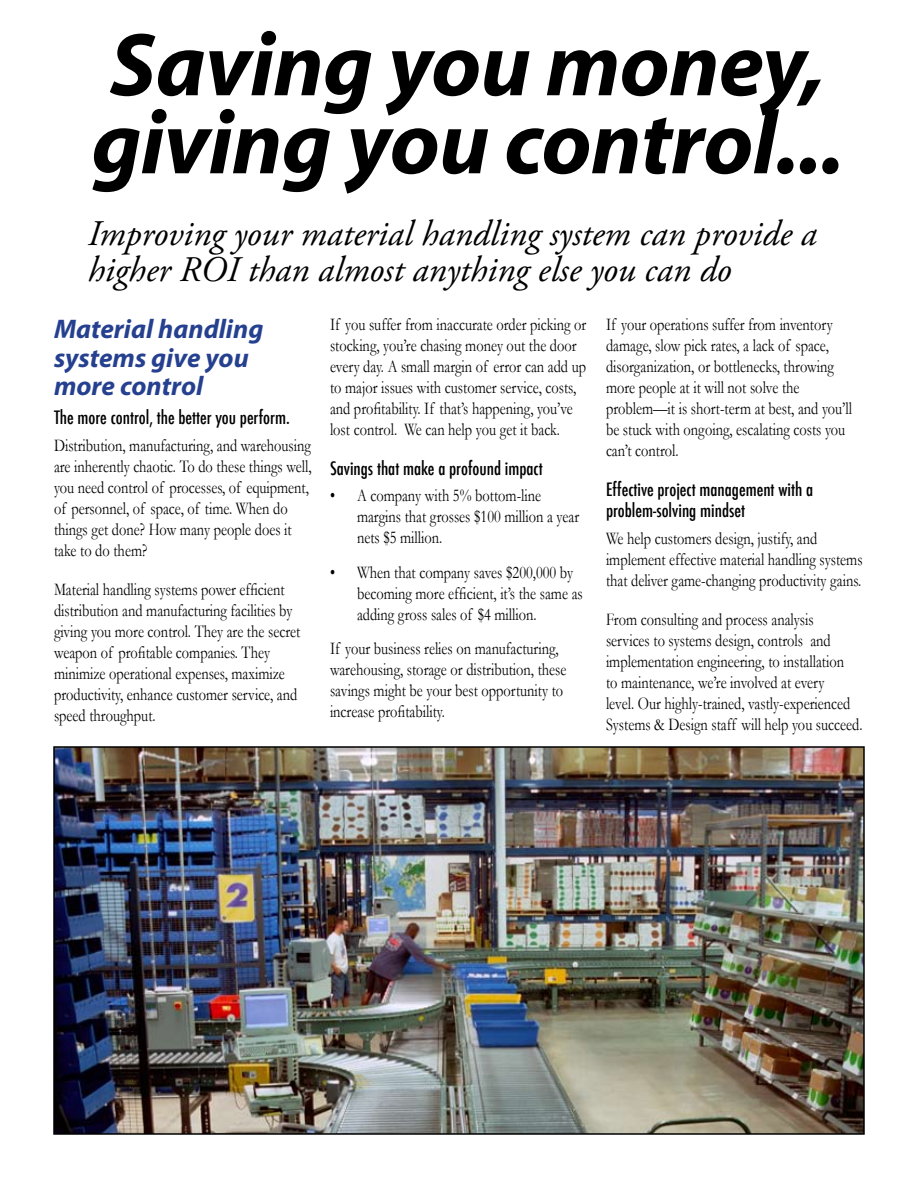
<style>
.page{position:relative;width:918px;height:1188px;background:#fff}
.page>*{position:absolute;margin:0;border:0;box-sizing:border-box;transform-origin:0 0}
.t1{font:italic 700 90px/78px "Myriad";letter-spacing:-.01em;color:#000}
.t2{font:italic 36px/36px "Adobe Garamond Pro";color:#000}
.t3{font:italic 700 27px/28.3px "Myriad Pro";color:#25408f}
.t4{font:18px/21px "Garamond";color:#000;scale:.8 1}
.t5{font:500 condensed 18px/21.6px "Futura";color:#000}
</style>
<div class="page">
<img style="left:56px;top:749px;width:806px;height:383px">
<div style="left:53px;top:746px;width:812px;height:389px;border:2px solid #000"></div>
<h1 class="t1" style="left:91px;top:29px;width:754px">Saving you money, giving you control...</h1>
<h2 class="t2" style="left:88px;top:216px;width:731px">Improving your material handling system can provide a higher ROI than almost anything else you can do</h2>
<h3 class="t3" style="left:54px;top:314px;width:211px">Material handling systems give you more control</h3>
<p class="t5" style="left:54px;top:407px;width:237px">The more control, the better you perform.</p>
<p class="t4" style="left:54px;top:434px;width:323px">Distribution, manufacturing, and warehousing are inherently chaotic. To do these things well, you need control of processes, of equipment, of personnel, of space, of time. When do things get done? How many people does it take to do them?</p>
<p class="t4" style="left:54px;top:578px;width:309px">Material handling systems power efficient distribution and manufacturing facilities by giving you more control. They are the secret weapon of profitable companies. They minimize operational expenses, maximize productivity, enhance customer service, and speed throughput.</p>
<p class="t4" style="left:330px;top:314px;width:322px">If you suffer from inaccurate order picking or stocking, you’re chasing money out the door every day. A small margin of error can add up to major issues with customer service, costs, and profitability. If that’s happening, you’ve lost control. We can help you get it back.</p>
<p class="t5" style="left:330px;top:457px;width:214px">Savings that make a profound impact</p>
<p class="t4" style="left:357px;top:485px;width:279px;text-indent:-27px">• A company with 5% bottom-line margins that grosses $100 million a year nets $5 million.</p>
<p class="t4" style="left:357px;top:561px;width:284px;text-indent:-27px">• When that company saves $200,000 by becoming more efficient, it’s the same as adding gross sales of $4 million.</p>
<p class="t4" style="left:330px;top:638px;width:297px">If your business relies on manufacturing, warehousing, storage or distribution, these savings might be your best opportunity to increase profitability.</p>
<p class="t4" style="left:606px;top:314px;width:309px">If your operations suffer from inventory damage, slow pick rates, a lack of space, disorganization, or bottlenecks, throwing more people at it will not solve the problem—it is short-term at best, and you’ll be stuck with ongoing, escalating costs you can’t control.</p>
<p class="t5" style="left:606px;top:478px;width:209px">Effective project management with a problem-solving mindset</p>
<p class="t4" style="left:606px;top:527px;width:322px">We help customers design, justify, and implement effective material handling systems that deliver game-changing productivity gains.</p>
<p class="t4" style="left:606px;top:608px;width:322px">From consulting and process analysis<br>services to systems design, controls and implementation engineering, to installation<br>to maintenance, we’re involved at every<br>level. Our highly-trained, vastly-experienced Systems &amp; Design staff will help you succeed.</p>
</div>
